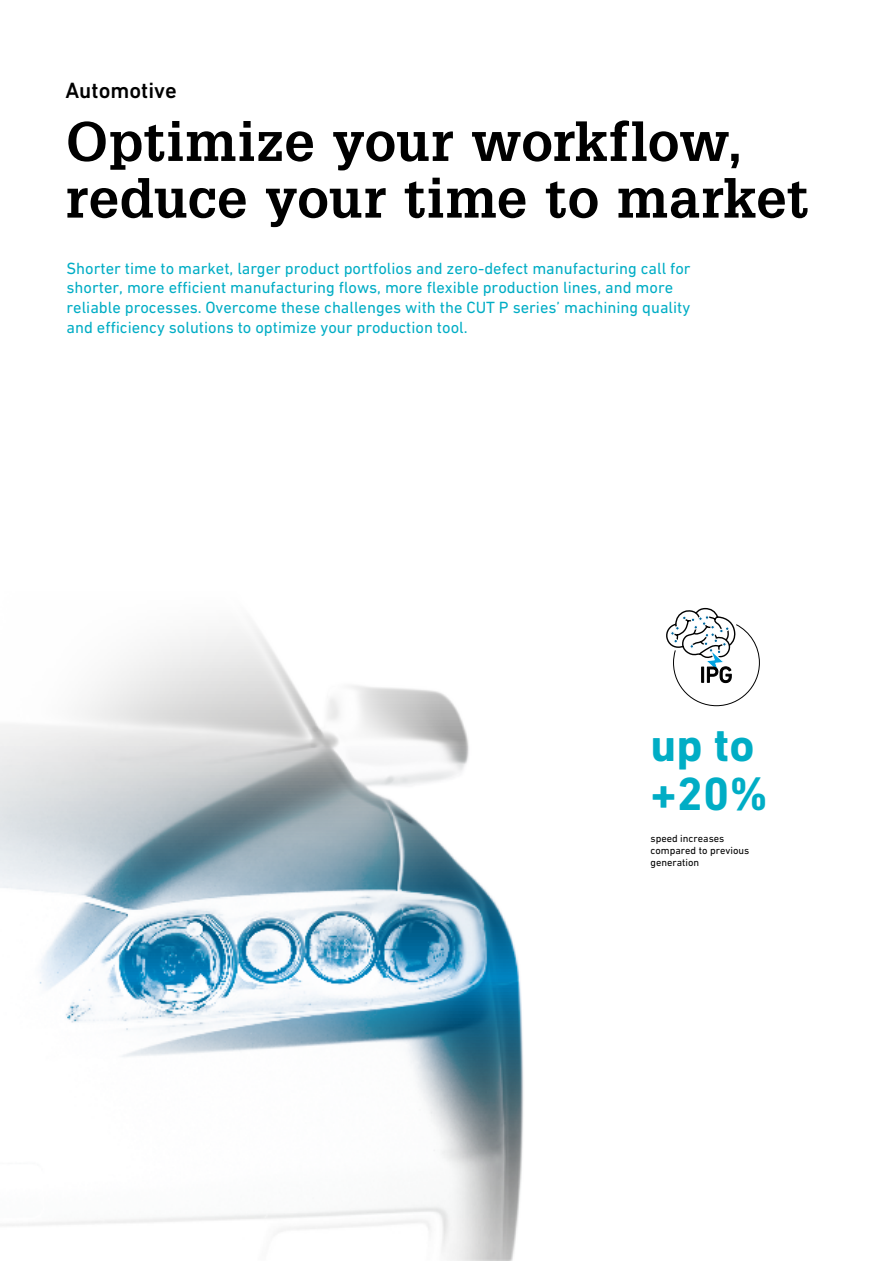
<style>
.page{position:relative;width:893px;height:1263px;background:#fff}
.page>*{position:absolute;margin:0;border:0;box-sizing:border-box;transform-origin:0 0}
.t1{font:700 54.3px/56.7px "Glypha LT Pro";letter-spacing:.005em;color:#000}
.t2{font:700 47.25px/49.5px "DIN Next W1 G";color:#00adc5}
.t3{font:500 22.5px "DIN Next W1 G";color:#000}
.t4{font:16.5px/19.5px "DIN Next W1 G";color:#00adc5}
.t5{font:10.5px/12px "DIN Next W1 G";color:#000}
</style>
<div class="page">
<img style="left:0;top:626px;width:720px;height:634px">
<svg style="left:666px;top:607px;width:94px;height:99px"></svg>
<h3 class="t3" style="left:66px;top:82px;width:113px">Automotive</h3>
<h1 class="t1" style="left:66px;top:117px;width:744px">Optimize your workflow, reduce your time to market</h1>
<p class="t4" style="left:67px;top:258px;width:626px">Shorter time to market, larger product portfolios and zero-defect manufacturing call for shorter, more efficient manufacturing flows, more flexible production lines, and more reliable processes. Overcome these challenges with the CUT P series’ machining quality and efficiency solutions to optimize your production tool.</p>
<h2 class="t2" style="left:651px;top:723px;width:119px">up to +20%</h2>
<p class="t5" style="left:651px;top:832px;width:100px">speed increases compared to previous generation</p>
</div>
